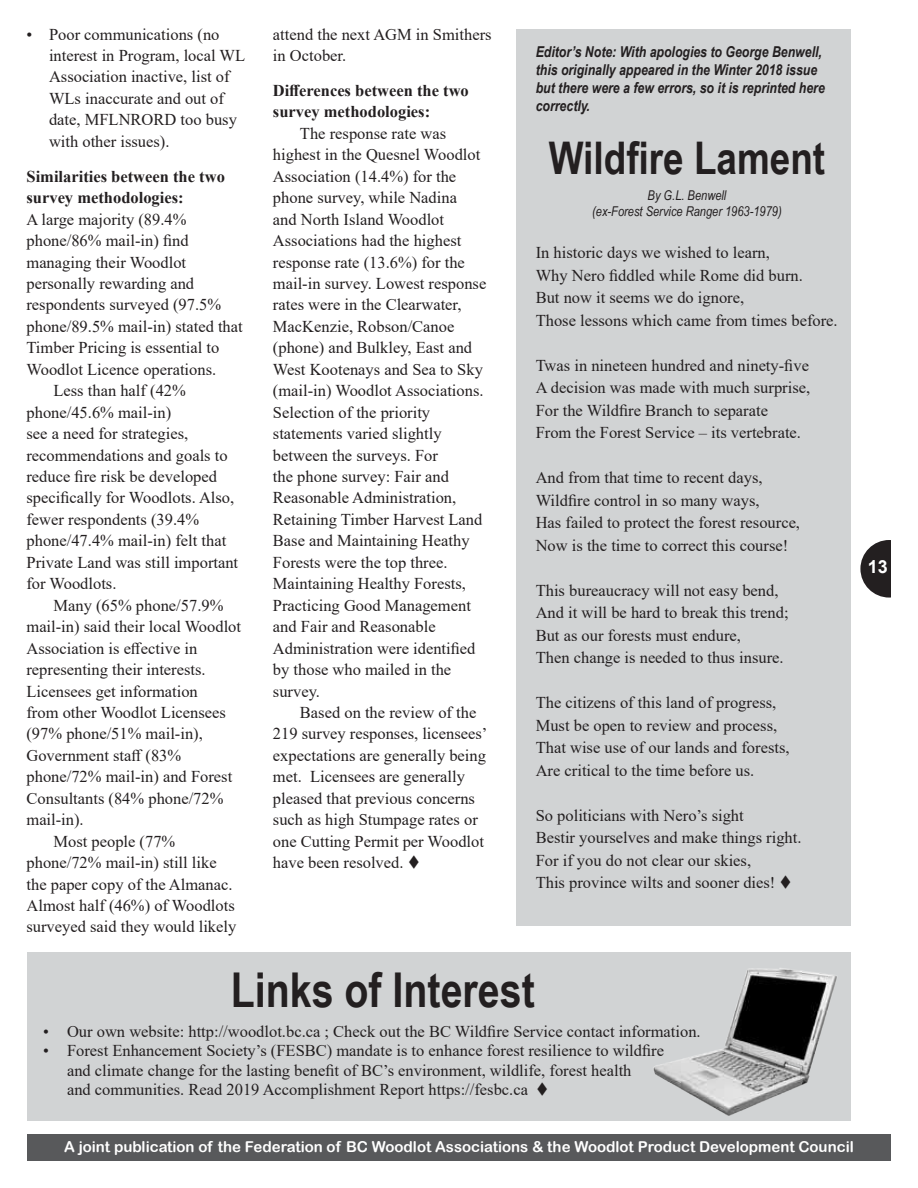
<style>
.page{position:relative;width:918px;height:1188px;background:#fff}
.page>*{position:absolute;margin:0;border:0;box-sizing:border-box;transform-origin:0 0}
.t1{font:700 48px "Arial Narrow";color:#231f20}
.t2{font:700 45px "Arial Narrow";color:#231f20}
.t3{font:700 18px "Arial";color:#fff}
.t4{font:16.5px/21.5px "Times New Roman";color:#231f20}
.t5{font:700 16.5px/21.5px "Times New Roman";color:#231f20}
.t6{font:italic 700 15px/18px "Arial Narrow";color:#231f20}
.t7{font:15px "Arial Rounded MT Bold";color:#fff}
.t8{font:italic 13.5px/16.2px "Arial Narrow";color:#231f20;text-align:center}
</style>
<div class="page">
<div style="left:27px;top:1134px;width:864px;height:27px;background:#58595b"></div>
<div style="left:860px;top:540px;width:58px;height:58px;background:#231f20;border-radius:50%"></div>
<div style="left:891px;top:502px;width:27px;height:135px;background:#fff"></div>
<div style="left:27px;top:953px;width:823px;height:168px;background:#d1d3d4"></div>
<img style="left:653px;top:964px;width:198px;height:157px">
<div style="left:516px;top:29px;width:334px;height:896px;background:#d1d3d4"></div>
<p class="t4" style="left:49px;top:23px;width:198px;text-indent:-23px">• Poor communications (no interest in Program, local WL<br>Association inactive, list of<br>WLs inaccurate and out of date, MFLNRORD too busy with other issues).</p>
<p class="t5" style="left:27px;top:165px;width:200px">Similarities between the two survey methodologies:</p>
<p class="t4" style="left:27px;top:208px;width:162px">A large majority (89.4%</p>
<p class="t4" style="left:27px;top:229px;width:164px">phone/86% mail-in) find</p>
<p class="t4" style="left:27px;top:251px;width:161px">managing their Woodlot</p>
<p class="t4" style="left:27px;top:272px;width:169px">personally rewarding and</p>
<p class="t4" style="left:27px;top:294px;width:196px">respondents surveyed (97.5%</p>
<p class="t4" style="left:27px;top:315px;width:218px">phone/89.5% mail-in) stated that</p>
<p class="t4" style="left:27px;top:337px;width:194px">Timber Pricing is essential to</p>
<p class="t4" style="left:27px;top:358px;width:191px">Woodlot Licence operations.</p>
<p class="t4" style="left:53px;top:379px;width:134px">Less than half (42%</p>
<p class="t4" style="left:27px;top:401px;width:146px">phone/45.6% mail-in)</p>
<p class="t4" style="left:27px;top:422px;width:163px">see a need for strategies,</p>
<p class="t4" style="left:27px;top:444px;width:203px">recommendations and goals to</p>
<p class="t4" style="left:27px;top:465px;width:192px">reduce fire risk be developed</p>
<p class="t4" style="left:27px;top:487px;width:209px">specifically for Woodlots. Also,</p>
<p class="t4" style="left:27px;top:508px;width:174px">fewer respondents (39.4%</p>
<p class="t4" style="left:27px;top:530px;width:201px">phone/47.4% mail-in) felt that</p>
<p class="t4" style="left:27px;top:551px;width:213px">Private Land was still important</p>
<p class="t4" style="left:27px;top:572px;width:92px">for Woodlots.</p>
<p class="t4" style="left:53px;top:594px;width:172px">Many (65% phone/57.9%</p>
<p class="t4" style="left:27px;top:615px;width:216px">mail-in) said their local Woodlot</p>
<p class="t4" style="left:27px;top:637px;width:172px">Association is effective in</p>
<p class="t4" style="left:27px;top:658px;width:181px">representing their interests.</p>
<p class="t4" style="left:27px;top:680px;width:173px">Licensees get information</p>
<p class="t4" style="left:27px;top:701px;width:201px">from other Woodlot Licensees</p>
<p class="t4" style="left:27px;top:723px;width:178px">(97% phone/51% mail-in),</p>
<p class="t4" style="left:27px;top:744px;width:156px">Government staff (83%</p>
<p class="t4" style="left:27px;top:766px;width:207px">phone/72% mail-in) and Forest</p>
<p class="t4" style="left:27px;top:787px;width:199px">Consultants (84% phone/72%</p>
<p class="t4" style="left:27px;top:808px;width:59px">mail-in).</p>
<p class="t4" style="left:53px;top:830px;width:123px">Most people (77%</p>
<p class="t4" style="left:27px;top:851px;width:192px">phone/72% mail-in) still like</p>
<p class="t4" style="left:27px;top:873px;width:208px">the paper copy of the Almanac.</p>
<p class="t4" style="left:27px;top:894px;width:210px">Almost half (46%) of Woodlots</p>
<p class="t4" style="left:27px;top:916px;width:211px">surveyed said they would likely</p>
<p class="t4" style="left:273px;top:23px;width:220px">attend the next AGM in Smithers in October.</p>
<p class="t5" style="left:273px;top:79px;width:197px">Differences between the two survey methodologies:</p>
<p class="t4" style="left:273px;top:122px;width:215px;text-indent:27px">The response rate was highest in the Quesnel Woodlot<br>Association (14.4%) for the phone survey, while Nadina<br>and North Island Woodlot<br>Associations had the highest response rate (13.6%) for the mail-in survey. Lowest response rates were in the Clearwater,<br>MacKenzie, Robson/Canoe (phone) and Bulkley, East and<br>West Kootenays and Sea to Sky (mail-in) Woodlot Associations.<br>Selection of the priority statements varied slightly between the surveys. For<br>the phone survey: Fair and<br>Reasonable Administration,<br>Retaining Timber Harvest Land<br>Base and Maintaining Heathy<br>Forests were the top three.<br>Maintaining Healthy Forests,<br>Practicing Good Management and Fair and Reasonable<br>Administration were identified by those who mailed in the survey.</p>
<p class="t4" style="left:273px;top:701px;width:216px;text-indent:27px">Based on the review of the<br>219 survey responses, licensees’ expectations are generally being met. Licensees are generally pleased that previous concerns such as high Stumpage rates or one Cutting Permit per Woodlot have been resolved. ▼</p>
<p class="t6" style="left:536px;top:42px;width:291px">Editor’s Note: With apologies to George Benwell, this originally appeared in the Winter 2018 issue but there were a few errors, so it is reprinted here correctly.</p>
<h2 class="t2" style="left:549px;top:124px;width:278px">Wildfire Lament</h2>
<p class="t8" style="left:592px;top:187px;width:191px">By G.L. Benwell<br>(ex-Forest Service Ranger 1963-1979)</p>
<p class="t4" style="left:536px;top:241px;width:303px;line-height:22.5px">In historic days we wished to learn,<br>Why Nero fiddled while Rome did burn.<br>But now it seems we do ignore,<br>Those lessons which came from times before.</p>
<p class="t4" style="left:536px;top:353px;width:276px;line-height:22.5px">Twas in nineteen hundred and ninety-five A decision was made with much surprise, For the Wildfire Branch to separate<br>From the Forest Service – its vertebrate.</p>
<p class="t4" style="left:536px;top:466px;width:266px;line-height:22.5px">And from that time to recent days, Wildfire control in so many ways,<br>Has failed to protect the forest resource, Now is the time to correct this course!</p>
<p class="t4" style="left:536px;top:578px;width:254px;line-height:22.5px">This bureaucracy will not easy bend, And it will be hard to break this trend; But as our forests must endure,<br>Then change is needed to thus insure.</p>
<p class="t4" style="left:536px;top:691px;width:255px;line-height:22.5px">The citizens of this land of progress, Must be open to review and process, That wise use of our lands and forests, Are critical to the time before us.</p>
<p class="t4" style="left:536px;top:803px;width:267px;line-height:22.5px">So politicians with Nero’s sight<br>Bestir yourselves and make things right.<br>For if you do not clear our skies,<br>This province wilts and sooner dies! ▼</p>
<h1 class="t1" style="left:231px;top:954px;width:306px">Links of Interest</h1>
<p class="t4" style="left:43px;top:1020px;width:659px">• Our own website: http://woodlot.bc.ca ; Check out the BC Wildfire Service contact information.</p>
<p class="t4" style="left:67px;top:1041px;width:599px;line-height:19.5px;text-indent:-24px">• Forest Enhancement Society’s (FESBC) mandate is to enhance forest resilience to wildfire and climate change for the lasting benefit of BC’s environment, wildlife, forest health<br>and communities. Read 2019 Accomplishment Report https://fesbc.ca ▼</p>
<p class="t3" style="left:868px;top:554px;width:22px">13</p>
<p class="t7" style="left:64px;top:1138px;width:791px">A joint publication of the Federation of BC Woodlot Associations &amp; the Woodlot Product Development Council</p>
</div>
